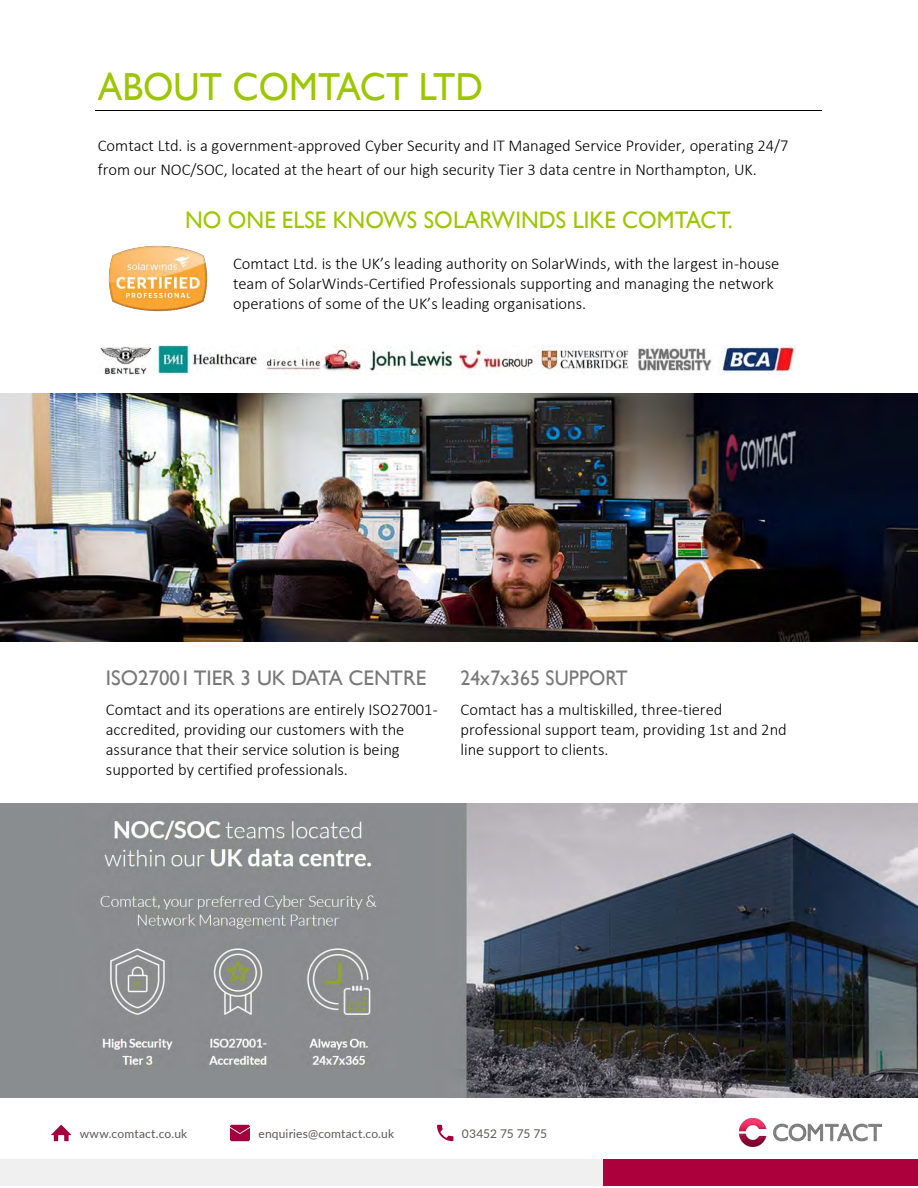
<style>
.page{position:relative;width:918px;height:1188px;background:#fff}
.page>*{position:absolute;margin:0;border:0;box-sizing:border-box;transform-origin:0 0}
.t1{font:39px "Gill Sans";color:#9dc600;scale:.94 1}
.t2{font:24px "Gill Sans";letter-spacing:.005em;color:#9dc600;scale:.94 1}
.t3{font:21px "Gill Sans";color:#787878}
.t4{font:21px "Gill Sans";color:#787878;scale:.94 1}
.t5{font:300 16.5px/20.1px "Calibri";color:#000}
.t6{font:12px "Lato";letter-spacing:.015em;color:#5c5856}
.t7{font:12px "Lato";letter-spacing:-.02em;color:#5c5856}
</style>
<div class="page">
<hr style="left:96px;top:110px;width:726px;height:1px;background:#000">
<img style="left:108px;top:245px;width:100px;height:67px">
<img style="left:100px;top:346px;width:695px;height:29px">
<img style="left:0;top:394px;width:918px;height:247px">
<img style="left:0;top:803px;width:918px;height:294px">
<svg style="left:437px;top:1125px;width:16px;height:16px"></svg>
<svg style="left:51px;top:1125px;width:20px;height:16px"></svg>
<svg style="left:230px;top:1125px;width:20px;height:16px"></svg>
<img style="left:740px;top:1119px;width:141px;height:27px">
<div style="left:603px;top:1160px;width:315px;height:26px;background:#ac003c"></div>
<div style="left:0;top:1160px;width:603px;height:26px;background:#f0f0f0"></div>
<h1 class="t1" style="left:98px;top:64px;width:411px">ABOUT COMTACT LTD</h1>
<p class="t5" style="left:98px;top:135px;width:692px;line-height:24.2px">Comtact Ltd. is a government-approved Cyber Security and IT Managed Service Provider, operating 24/7 from our NOC/SOC, located at the heart of our high security Tier 3 data centre in Northampton, UK.</p>
<h2 class="t2" style="left:185px;top:206px;width:584px">NO ONE ELSE KNOWS SOLARWINDS LIKE COMTACT.</h2>
<p class="t5" style="left:233px;top:255px;width:548px">Comtact Ltd. is the UK’s leading authority on SolarWinds, with the largest in-house team of SolarWinds-Certified Professionals supporting and managing the network operations of some of the UK’s leading organisations.</p>
<p class="t3" style="left:106px;top:665px;width:322px">ISO27001 TIER 3 UK DATA CENTRE</p>
<p class="t5" style="left:106px;top:700px;width:333px">Comtact and its operations are entirely ISO27001- accredited, providing our customers with the assurance that their service solution is being supported by certified professionals.</p>
<p class="t4" style="left:461px;top:665px;width:179px">24x7x365 SUPPORT</p>
<p class="t5" style="left:461px;top:700px;width:328px">Comtact has a multiskilled, three-tiered professional support team, providing 1st and 2nd line support to clients.</p>
<p class="t6" style="left:80px;top:1125px;width:109px">www.comtact.co.uk</p>
<p class="t6" style="left:258px;top:1125px;width:137px">enquiries@comtact.co.uk</p>
<p class="t7" style="left:462px;top:1125px;width:87px">03452 75 75 75</p>
</div>
